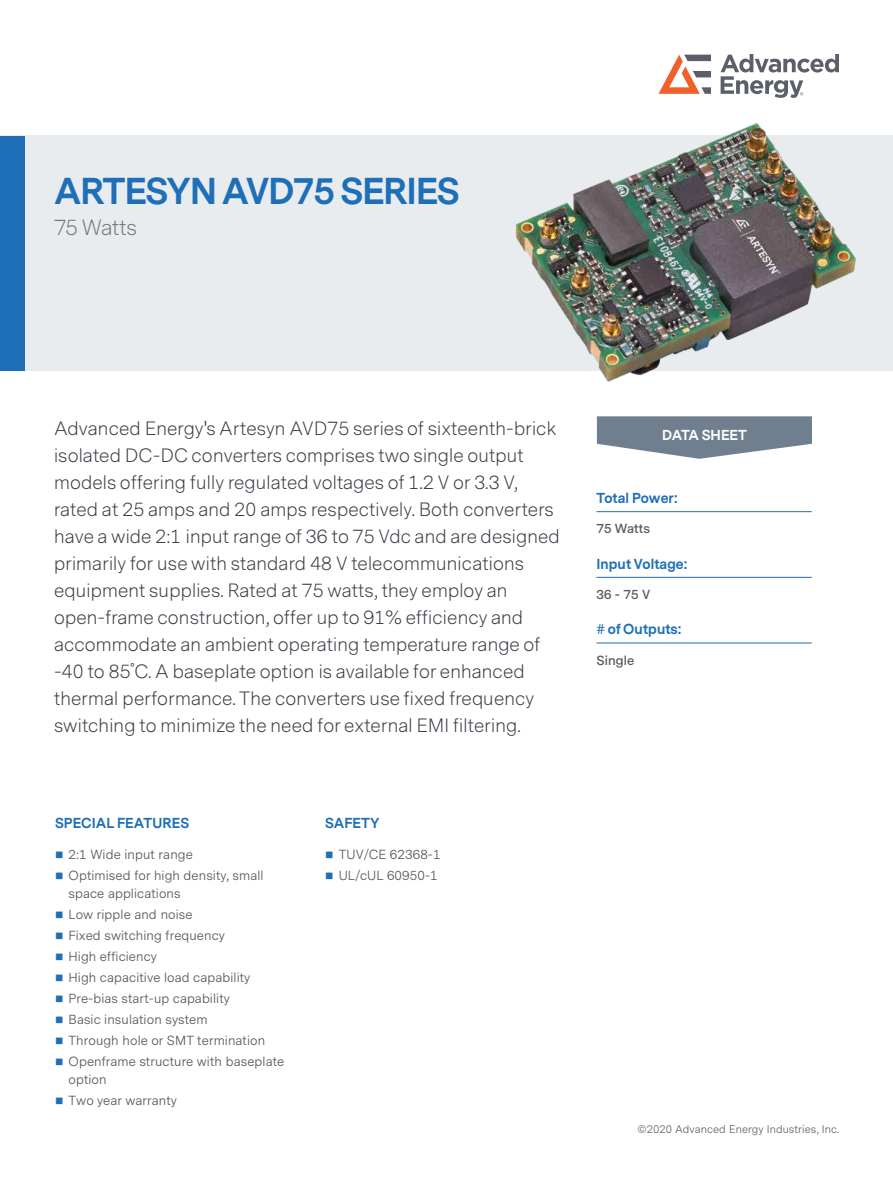
<style>
.page{position:relative;width:893px;height:1188px;background:#fff}
.page>*{position:absolute;margin:0;border:0;box-sizing:border-box;transform-origin:0 0}
.t1{font:700 34.95px "Messina Sans";letter-spacing:-.025em;color:#1e6fb7}
.t2{font:300 20.55px "Messina Sans";letter-spacing:-.015em;color:#787881}
.t3{font:300 18px/27px "Messina Sans";letter-spacing:.01em;color:#393d45}
.t4{font:700 13.5px "Messina Sans";letter-spacing:.01em;color:#1e6fb7}
.t5{font:700 13.5px "Messina Sans";color:#fff}
.t6{font:13.2px/18px "Messina Sans";letter-spacing:.01em;color:#5b5b5e}
.t7{font:600 13.2px "Messina Sans";letter-spacing:.01em;color:#5b5b5e}
.t8{font:11.1px "Messina Sans";letter-spacing:.01em;color:#656668}
.s1{color:#1e6fb7}
</style>
<div class="page">
<div style="left:0;top:136px;width:893px;height:235px;background:#e9ecee"></div>
<div style="left:0;top:136px;width:24px;height:235px;background:#1e6fb7"></div>
<svg style="left:597px;top:416px;width:215px;height:43px"></svg>
<hr style="left:596px;top:511px;width:216px;height:1px;background:#1e6fb7">
<hr style="left:596px;top:577px;width:216px;height:1px;background:#1e6fb7">
<hr style="left:596px;top:643px;width:216px;height:1px;background:#1e6fb7">
<img style="left:507px;top:123px;width:357px;height:259px">
<svg style="left:658px;top:55px;width:53px;height:39px"></svg>
<svg style="left:721px;top:54px;width:118px;height:44px"></svg>
<h1 class="t1" style="left:54px;top:177px;width:407px">ARTESYN AVD75 SERIES</h1>
<p class="t2" style="left:54px;top:217px;width:85px">75 Watts</p>
<p class="t3" style="left:54px;top:415px;width:504px">Advanced Energy's Artesyn AVD75 series of sixteenth-brick</p>
<p class="t5" style="left:662px;top:429px;width:86px">DATA SHEET</p>
<p class="t3" style="left:54px;top:442px;width:507px">isolated DC-DC converters comprises two single output models offering fully regulated voltages of 1.2 V or 3.3 V, rated at 25 amps and 20 amps respectively. Both converters have a wide 2:1 input range of 36 to 75 Vdc and are designed primarily for use with standard 48 V telecommunications equipment supplies. Rated at 75 watts, they employ an open-frame construction, offer up to 91% efficiency and accommodate an ambient operating temperature range of -40 to 85˚C. A baseplate option is available for enhanced thermal performance. The converters use fixed frequency switching to minimize the need for external EMI filtering.</p>
<p class="t4" style="left:596px;top:492px;width:83px">Total Power:</p>
<p class="t7" style="left:596px;top:524px;width:55px">75 Watts</p>
<p class="t4" style="left:596px;top:558px;width:92px">Input Voltage:</p>
<p class="t7" style="left:596px;top:590px;width:55px">36 - 75 V</p>
<p class="t4" style="left:596px;top:624px;width:86px"># of Outputs:</p>
<p class="t7" style="left:596px;top:655px;width:39px">Single</p>
<p class="t4" style="left:55px;top:817px;width:136px">SPECIAL FEATURES</p>
<p class="t6" style="left:55px;top:846px;width:139px"><span class="s1">■</span> 2:1 Wide input range</p>
<p class="t6" style="left:69px;top:867px;width:196px;text-indent:-14px"><span class="s1">■</span> Optimised for high density, small space applications</p>
<p class="t6" style="left:55px;top:906px;width:139px"><span class="s1">■</span> Low ripple and noise</p>
<p class="t6" style="left:55px;top:927px;width:172px"><span class="s1">■</span> Fixed switching frequency</p>
<p class="t6" style="left:55px;top:948px;width:104px"><span class="s1">■</span> High efficiency</p>
<p class="t6" style="left:55px;top:969px;width:197px"><span class="s1">■</span> High capacitive load capability</p>
<p class="t6" style="left:55px;top:990px;width:176px"><span class="s1">■</span> Pre-bias start-up capability</p>
<p class="t6" style="left:55px;top:1011px;width:154px"><span class="s1">■</span> Basic insulation system</p>
<p class="t6" style="left:55px;top:1032px;width:212px"><span class="s1">■</span> Through hole or SMT termination</p>
<p class="t6" style="left:69px;top:1053px;width:217px;text-indent:-14px"><span class="s1">■</span> Openframe structure with baseplate option</p>
<p class="t6" style="left:55px;top:1092px;width:123px"><span class="s1">■</span> Two year warranty</p>
<p class="t4" style="left:325px;top:817px;width:56px">SAFETY</p>
<p class="t6" style="left:325px;top:846px;width:117px"><span class="s1">■</span> TUV/CE 62368-1</p>
<p class="t6" style="left:325px;top:867px;width:114px"><span class="s1">■</span> UL/cUL 60950-1</p>
<p class="t8" style="left:637px;top:1124px;width:203px">©2020 Advanced Energy Industries, Inc.</p>
</div>
